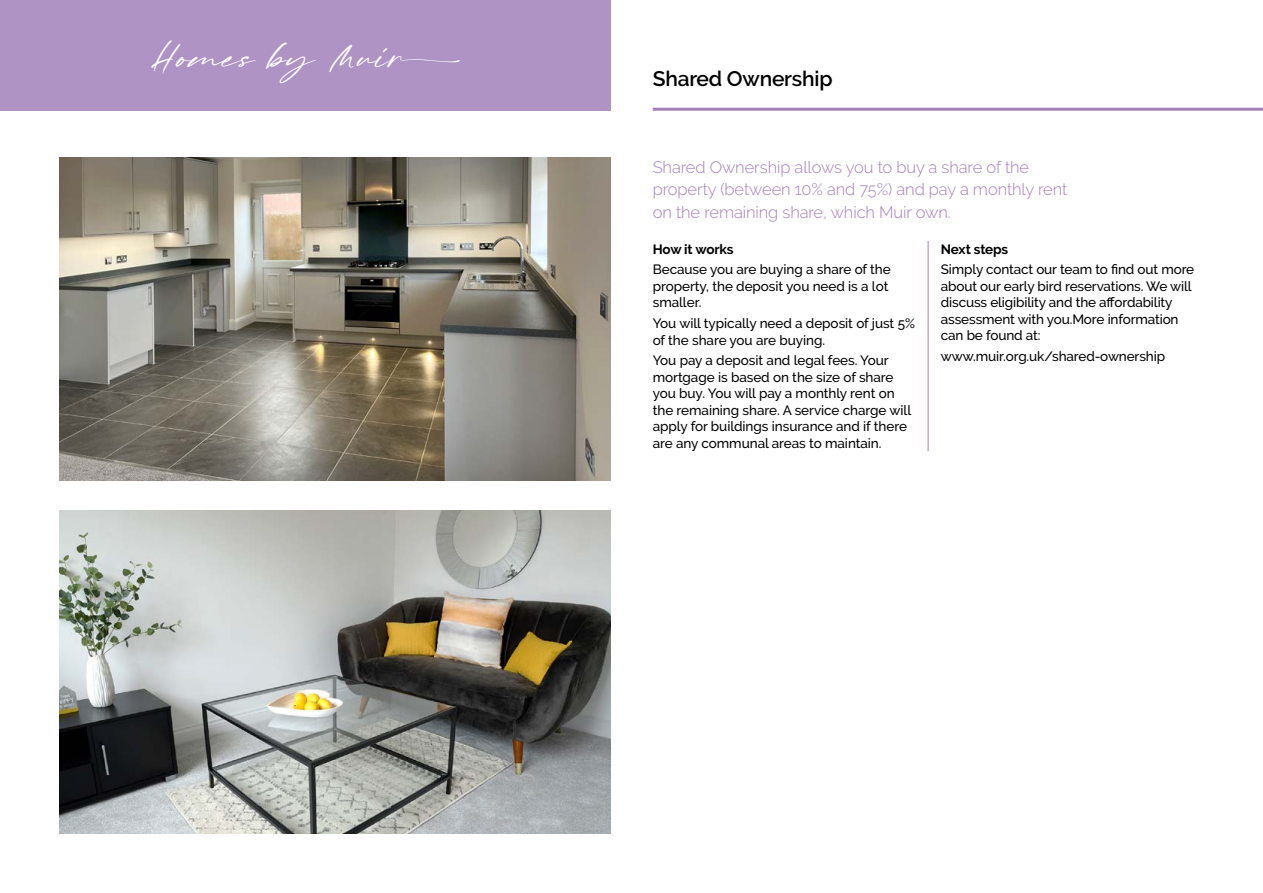
<style>
.page{position:relative;width:1263px;height:893px;background:#fff}
.page>*{position:absolute;margin:0;border:0;box-sizing:border-box;transform-origin:0 0}
.t1{font:37.5px "Kiss Me";color:#fff}
.t2{font:600 21px "Raleway";letter-spacing:-.01em;color:#000}
.t3{font:300 16.5px/22.5px "Raleway";letter-spacing:-.005em;color:#a47fb9}
.t4{font:500 13.5px/16.5px "Raleway";letter-spacing:-.005em;color:#000}
.t5{font:700 13.5px "Raleway";letter-spacing:-.01em;color:#000}
.s1{font-family:"Kiss Mealt 1"}
.s2{font-family:"Kiss Mealt 2"}
</style>
<div class="page">
<hr style="left:928px;top:241px;width:1px;height:210px;background:#a47fb9">
<hr style="left:653px;top:108px;width:610px;height:3px;background:#a47fb9">
<img style="left:60px;top:157px;width:550px;height:323px">
<img style="left:60px;top:510px;width:550px;height:323px">
<div style="left:0;top:0;width:610px;height:111px;background:#af93c5"></div>
<h1 class="t1" style="left:151px;top:31px;width:310px"><span class="s1">H</span>omes by Mui<span class="s2">r</span></h1>
<h2 class="t2" style="left:653px;top:67px;width:181px">Shared Ownership</h2>
<p class="t3" style="left:653px;top:156px;width:416px">Shared Ownership allows you to buy a share of the property (between 10% and 75%) and pay a monthly rent on the remaining share, which Muir own.</p>
<p class="t5" style="left:653px;top:241px;width:82px">How it works</p>
<p class="t4" style="left:653px;top:261px;width:240px">Because you are buying a share of the property, the deposit you need is a lot smaller.</p>
<p class="t4" style="left:653px;top:315px;width:264px">You will typically need a deposit of just 5% of the share you are buying.</p>
<p class="t4" style="left:653px;top:352px;width:260px">You pay a deposit and legal fees. Your mortgage is based on the size of share you buy. You will pay a monthly rent on the remaining share. A service charge will apply for buildings insurance and if there are any communal areas to maintain.</p>
<p class="t5" style="left:941px;top:241px;width:69px">Next steps</p>
<p class="t4" style="left:941px;top:261px;width:255px">Simply contact our team to find out more about our early bird reservations. We will discuss eligibility and the affordability assessment with you.More information can be found at:</p>
<p class="t4" style="left:941px;top:348px;width:226px">www.muir.org.uk/shared-ownership</p>
</div>
